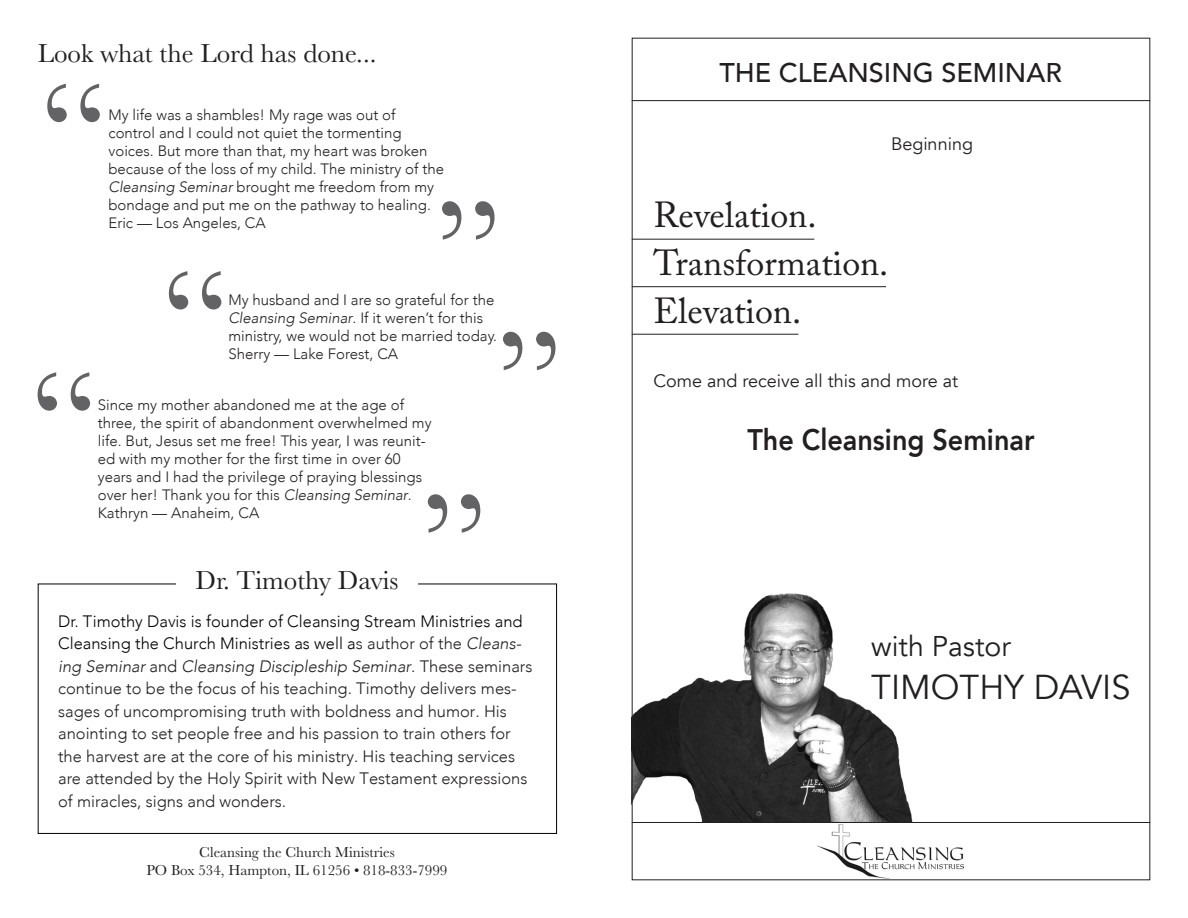
<style>
.page{position:relative;width:1188px;height:918px;background:#fff}
.page>*{position:absolute;margin:0;border:0;box-sizing:border-box;transform-origin:0 0}
.t1{font:150px "Baskerville";color:#636366}
.t2{font:36px "Adobe Caslon Pro";color:#231f20}
.t3{font:34.5px "Avenir";color:#231f20}
.t4{font:800 29.7px "Avenir";color:#231f20;scale:.91 1}
.t5{font:28.5px "Avenir";color:#231f20}
.t6{font:27px "Baskerville";color:#231f20}
.t7{font:500 27px "Avenir";color:#231f20}
.t8{font:18px "Avenir";color:#231f20}
.t9{font:300 16.5px/22.5px "Avenir";color:#231f20}
.t10{font:300 15px/18px "Avenir";color:#231f20}
.t11{font:15px "Baskerville";color:#231f20}
.s1{font-style:italic}
.s2{color:#000}
</style>
<div class="page">
<img style="left:634px;top:593px;width:279px;height:229px">
<hr style="left:632px;top:100px;width:518px;height:1px;background:#231f20">
<img style="left:818px;top:825px;width:145px;height:53px">
<hr style="left:632px;top:239px;width:182px;height:1px;background:#231f20">
<hr style="left:632px;top:286px;width:254px;height:1px;background:#231f20">
<hr style="left:632px;top:334px;width:166px;height:1px;background:#231f20">
<hr style="left:632px;top:822px;width:518px;height:1px;background:#231f20">
<p class="t6" style="left:38px;top:36px;width:340px">Look what the Lord has done...</p>
<p class="t1" style="left:38px;top:40px;width:70px">“</p>
<p class="t10" style="left:108px;top:106px;width:289px">My life was a shambles! My rage was out of</p>
<p class="t10" style="left:108px;top:124px;width:295px">control and I could not quiet the tormenting</p>
<p class="t10" style="left:108px;top:142px;width:321px">voices. But more than that, my heart was broken</p>
<p class="t10" style="left:108px;top:160px;width:337px">because of the loss of my child. The ministry of the<br><span class="s1">Cleansing Seminar</span> brought me freedom from my bondage and put me on the pathway to healing.</p>
<p class="t10" style="left:108px;top:214px;width:159px">Eric — Los Angeles, CA</p>
<p class="t1" style="left:435px;top:156px;width:70px">”</p>
<p class="t1" style="left:159px;top:227px;width:70px">“</p>
<p class="t10" style="left:228px;top:291px;width:270px">My husband and I are so grateful for the<br><span class="s1">Cleansing Seminar</span>. If it weren’t for this ministry, we would not be married today.</p>
<p class="t1" style="left:496px;top:287px;width:70px">”</p>
<p class="t10" style="left:228px;top:345px;width:171px">Sherry — Lake Forest, CA</p>
<p class="t1" style="left:28px;top:328px;width:70px">“</p>
<p class="t10" style="left:98px;top:396px;width:308px">Since my mother abandoned me at the age of</p>
<p class="t10" style="left:98px;top:414px;width:335px">three, the spirit of abandonment overwhelmed my</p>
<p class="t10" style="left:98px;top:432px;width:330px">life. But, Jesus set me free! This year, I was reunit&shy;ed with my mother for the first time in over 60 years and I had the privilege of praying blessings over her! Thank you for this <span class="s1">Cleansing Seminar</span>.</p>
<p class="t10" style="left:98px;top:504px;width:163px">Kathryn — Anaheim, CA</p>
<p class="t1" style="left:420px;top:449px;width:70px">”</p>
<p class="t6" style="left:195px;top:563px;width:204px">Dr. Timothy Davis</p>
<p class="t9" style="left:58px;top:610px;width:476px"><span class="s2">Dr. Timothy Davis is founder of Cleansing Stream Ministries and Cleansing the Church Ministries as well a</span>s author of the <span class="s1">Cleans&shy;ing Seminar</span> and <span class="s1">Cleansing Discipleship Seminar</span>. These seminars continue to be the focus of his teaching. Timothy delivers mes&shy;sages of uncompromising truth with boldness and humor. His anointing to set people free and his passion to train others for the harvest are at the core of his ministry. His teaching services are attended by the Holy Spirit with New Testament expressions of miracles, signs and wonders.</p>
<p class="t11" style="left:199px;top:843px;width:197px">Cleansing the Church Ministries</p>
<p class="t11" style="left:147px;top:861px;width:302px">PO Box 534, Hampton, IL 61256 • 818-833-7999</p>
<p class="t7" style="left:719px;top:49px;width:344px">THE CLEANSING SEMINAR</p>
<p class="t8" style="left:891px;top:133px;width:84px">Beginning</p>
<p class="t2" style="left:653px;top:194px;width:165px">Revelation.</p>
<p class="t2" style="left:653px;top:242px;width:237px">Transformation.</p>
<p class="t2" style="left:653px;top:290px;width:149px">Elevation.</p>
<p class="t8" style="left:653px;top:370px;width:306px">Come and receive all this and more at</p>
<p class="t4" style="left:747px;top:417px;width:317px">The Cleansing Seminar</p>
<p class="t5" style="left:871px;top:629px;width:141px">with Pastor</p>
<p class="t3" style="left:871px;top:667px;width:261px">TIMOTHY DAVIS</p>
</div>
